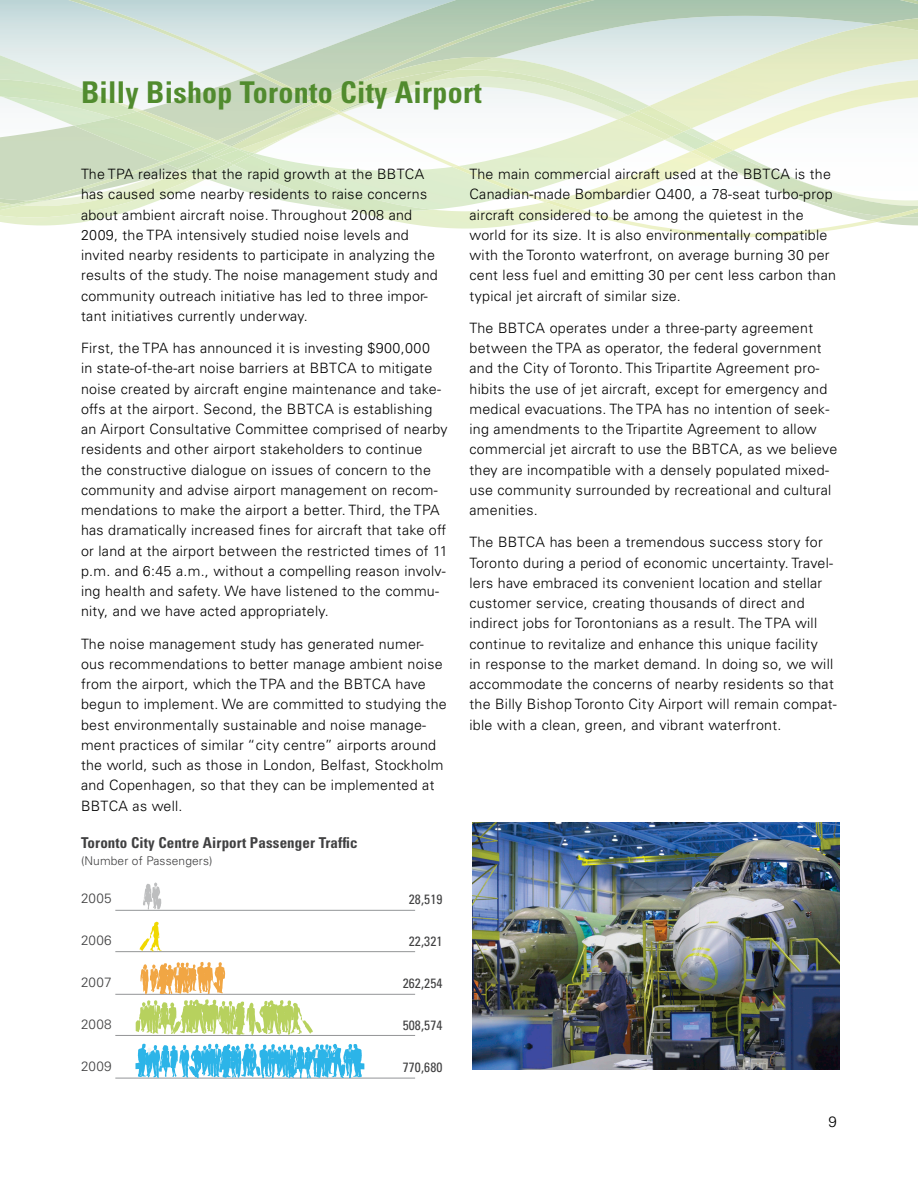
<style>
.page{position:relative;width:918px;height:1188px;background:#fff}
.page>*{position:absolute;margin:0;border:0;box-sizing:border-box;transform-origin:0 0}
.t1{font:700 condensed 30px "Univers LT Std";letter-spacing:.01em;color:#518b2e}
.t2{font:700 condensed 15px "Univers LT Std";letter-spacing:.01em;color:#404041}
.t3{font:300 15px "Univers LT Std";color:#000}
.t4{font:300 14.25px/20.2px "Univers LT Std";letter-spacing:.02em;color:#000}
.t5{font:condensed 13.5px "Univers";letter-spacing:.01em;color:#404041}
.t6{font:300 13.5px "Univers LT Std";letter-spacing:.01em;color:#404041}
.t7{font:300 12px "Univers LT Std";letter-spacing:.01em;color:#404041}
</style>
<div class="page">
<svg style="left:0;top:0;width:315px;height:76px"></svg>
<img style="left:142px;top:100px;width:73px;height:10px">
<img style="left:215px;top:50px;width:100px;height:60px">
<img style="left:175px;top:87px;width:41px;height:14px">
<img style="left:0;top:218px;width:103px;height:7px">
<img style="left:0;top:126px;width:263px;height:92px">
<img style="left:260px;top:57px;width:199px;height:49px">
<img style="left:232px;top:70px;width:224px;height:79px">
<svg style="left:0;top:202px;width:13px;height:2px"></svg>
<img style="left:551px;top:192px;width:367px;height:18px">
<img style="left:137px;top:98px;width:5px;height:12px">
<img style="left:137px;top:110px;width:80px;height:31px">
<img style="left:354px;top:202px;width:219px;height:27px">
<img style="left:459px;top:101px;width:459px;height:91px">
<img style="left:617px;top:115px;width:55px;height:25px">
<img style="left:638px;top:106px;width:54px;height:26px">
<img style="left:628px;top:111px;width:56px;height:26px">
<img style="left:0;top:55px;width:104px;height:24px">
<img style="left:55px;top:118px;width:19px;height:8px">
<img style="left:74px;top:118px;width:87px;height:44px">
<img style="left:255px;top:154px;width:265px;height:56px">
<img style="left:240px;top:149px;width:12px;height:5px">
<img style="left:206px;top:179px;width:28px;height:31px">
<img style="left:165px;top:163px;width:12px;height:5px">
<img style="left:177px;top:155px;width:33px;height:14px">
<img style="left:199px;top:165px;width:35px;height:14px">
<img style="left:183px;top:163px;width:46px;height:13px">
<img style="left:200px;top:156px;width:16px;height:7px">
<img style="left:0;top:79px;width:137px;height:39px">
<img style="left:113px;top:112px;width:102px;height:37px">
<img style="left:234px;top:155px;width:199px;height:56px">
<img style="left:200px;top:150px;width:10px;height:5px">
<img style="left:210px;top:150px;width:3px;height:6px">
<img style="left:229px;top:154px;width:23px;height:11px">
<img style="left:216px;top:150px;width:33px;height:13px">
<img style="left:213px;top:150px;width:25px;height:7px">
<img style="left:315px;top:0;width:603px;height:101px">
<img style="left:217px;top:101px;width:97px;height:41px">
<img style="left:31px;top:162px;width:134px;height:38px">
<img style="left:13px;top:200px;width:32px;height:5px">
<img style="left:0;top:205px;width:23px;height:5px">
<img style="left:0;top:204px;width:18px;height:3px">
<svg style="left:220px;top:141px;width:20px;height:9px"></svg>
<img style="left:161px;top:149px;width:39px;height:14px">
<img style="left:196px;top:141px;width:24px;height:9px">
<svg style="left:68px;top:0;width:191px;height:74px"></svg>
<img style="left:255px;top:72px;width:60px;height:29px">
<svg style="left:336px;top:111px;width:123px;height:56px"></svg>
<img style="left:320px;top:103px;width:20px;height:10px">
<svg style="left:578px;top:210px;width:299px;height:27px"></svg>
<img style="left:868px;top:217px;width:30px;height:5px">
<img style="left:886px;top:209px;width:32px;height:8px">
<svg style="left:522px;top:192px;width:29px;height:10px"></svg>
<img style="left:545px;top:201px;width:37px;height:11px">
<img style="left:452px;top:166px;width:74px;height:28px">
<svg style="left:311px;top:99px;width:12px;height:6px"></svg>
<img style="left:472px;top:822px;width:368px;height:247px">
<hr style="left:115px;top:910px;width:300px;height:1px;background:#939597">
<hr style="left:115px;top:951px;width:300px;height:1px;background:#939597">
<hr style="left:115px;top:994px;width:300px;height:1px;background:#939597">
<hr style="left:115px;top:1035px;width:300px;height:1px;background:#939597">
<hr style="left:115px;top:1078px;width:300px;height:1px;background:#939597">
<svg style="left:140px;top:922px;width:22px;height:29px"></svg>
<svg style="left:136px;top:962px;width:177px;height:73px"></svg>
<svg style="left:135px;top:1044px;width:229px;height:34px"></svg>
<svg style="left:143px;top:883px;width:18px;height:27px"></svg>
<h1 class="t1" style="left:81px;top:74px;width:402px">Billy Bishop Toronto City Airport</h1>
<p class="t4" style="left:81px;top:164px;width:358px">The TPA realizes that the rapid growth at the BBTCA has caused some nearby residents to raise concerns about ambient aircraft noise. Throughout 2008 and 2009, the TPA intensively studied noise levels and invited nearby residents to participate in analyzing the results of the study. The noise management study and community outreach initiative has led to three impor&shy;tant initiatives currently underway.</p>
<p class="t4" style="left:81px;top:338px;width:368px">First, the TPA has announced it is investing $900,000<br>in state-of-the-art noise barriers at BBTCA to mitigate noise created by aircraft engine maintenance and take&shy;offs at the airport. Second, the BBTCA is establishing an Airport Consultative Committee comprised of nearby residents and other airport stakeholders to continue<br>the constructive dialogue on issues of concern to the community and advise airport management on recom&shy;mendations to make the airport a better. Third, the TPA has dramatically increased fines for aircraft that take off or land at the airport between the restricted times of 11 p.m. and 6:45 a.m., without a compelling reason involv&shy;ing health and safety. We have listened to the commu&shy;nity, and we have acted appropriately.</p>
<p class="t4" style="left:81px;top:633px;width:367px">The noise management study has generated numer&shy;ous recommendations to better manage ambient noise from the airport, which the TPA and the BBTCA have begun to implement. We are committed to studying the best environmentally sustainable and noise manage&shy;ment practices of similar “city centre” airports around the world, such as those in London, Belfast, Stockholm and Copenhagen, so that they can be implemented at BBTCA as well.</p>
<p class="t2" style="left:81px;top:834px;width:278px">Toronto City Centre Airport Passenger Traffic</p>
<p class="t7" style="left:81px;top:853px;width:133px">(Number of Passengers)</p>
<p class="t6" style="left:81px;top:890px;width:32px">2005</p>
<p class="t6" style="left:81px;top:932px;width:32px">2006</p>
<p class="t6" style="left:81px;top:974px;width:32px">2007</p>
<p class="t6" style="left:81px;top:1016px;width:32px">2008</p>
<p class="t6" style="left:81px;top:1058px;width:32px">2009</p>
<p class="t5" style="left:409px;top:890px;width:35px">28,519</p>
<p class="t5" style="left:409px;top:932px;width:35px">22,321</p>
<p class="t5" style="left:403px;top:974px;width:41px">262,254</p>
<p class="t5" style="left:403px;top:1016px;width:41px">508,574</p>
<p class="t5" style="left:403px;top:1058px;width:41px">770,680</p>
<p class="t4" style="left:469px;top:164px;width:368px">The main commercial aircraft used at the BBTCA is the Canadian-made Bombardier Q400, a 78-seat turbo-prop aircraft considered to be among the quietest in the world for its size. It is also environmentally compatible with the Toronto waterfront, on average burning 30 per cent less fuel and emitting 30 per cent less carbon than typical jet aircraft of similar size.</p>
<p class="t4" style="left:469px;top:318px;width:369px">The BBTCA operates under a three-party agreement between the TPA as operator, the federal government and the City of Toronto. This Tripartite Agreement pro&shy;hibits the use of jet aircraft, except for emergency and medical evacuations. The TPA has no intention of seek&shy;ing amendments to the Tripartite Agreement to allow commercial jet aircraft to use the BBTCA, as we believe they are incompatible with a densely populated mixed&shy;use community surrounded by recreational and cultural amenities.</p>
<p class="t4" style="left:469px;top:532px;width:369px">The BBTCA has been a tremendous success story for Toronto during a period of economic uncertainty. Travel&shy;lers have embraced its convenient location and stellar customer service, creating thousands of direct and indirect jobs for Torontonians as a result. The TPA will continue to revitalize and enhance this unique facility<br>in response to the market demand. In doing so, we will accommodate the concerns of nearby residents so that the Billy Bishop Toronto City Airport will remain compat&shy;ible with a clean, green, and vibrant waterfront.</p>
<p class="t3" style="left:829px;top:1113px;width:10px">9</p>
</div>
